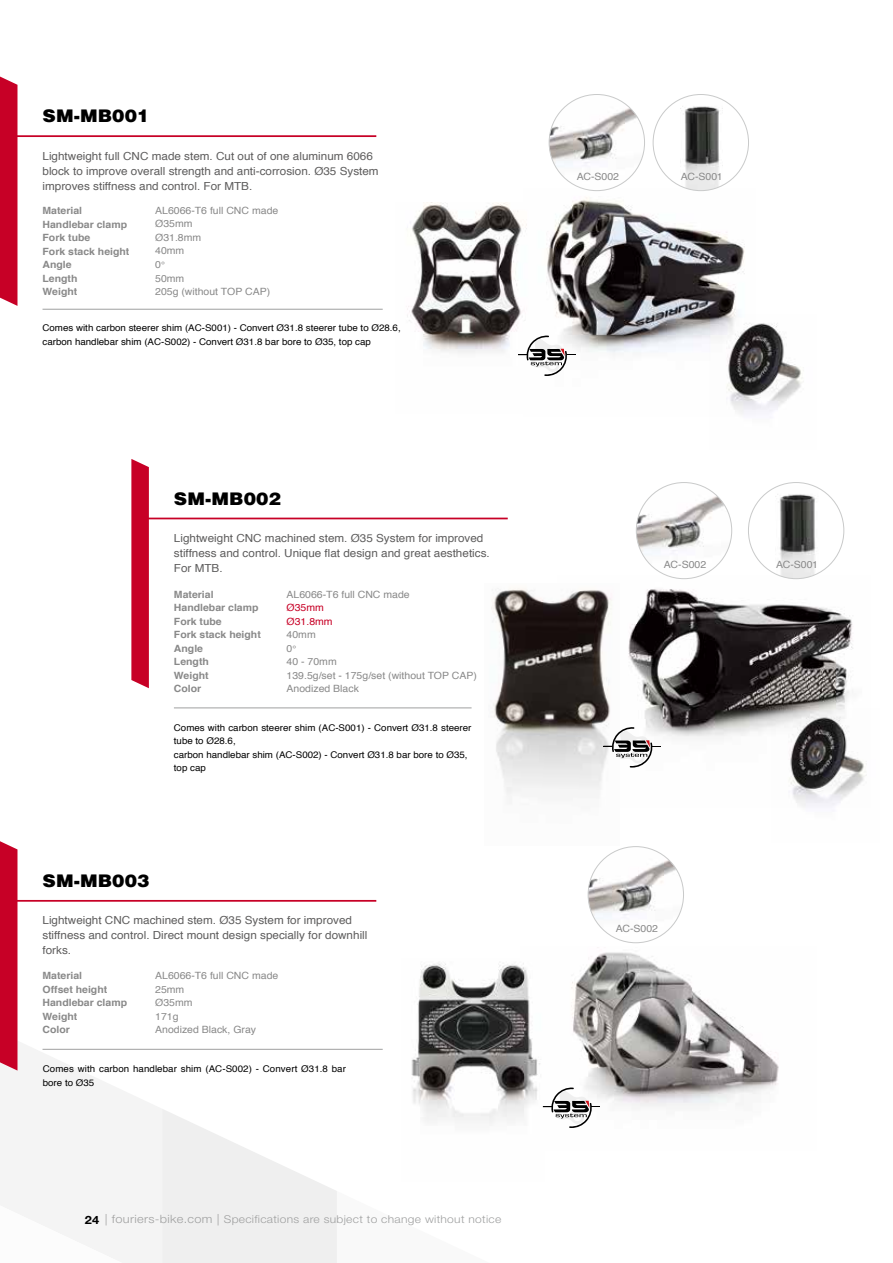
<style>
.page{position:relative;width:893px;height:1263px;background:#fff}
.page>*{position:absolute;margin:0;border:0;box-sizing:border-box;transform-origin:0 0}
.t1{font:900 17.85px "Helvetica";color:#000;scale:1.05 1}
.t2{font:11.1px/15px "Helvetica";color:#5e5d5d;scale:1.05 1}
.t3{font:300 10.8px "Helvetica Neue LT Std";letter-spacing:.025em;color:#9fa0a0;scale:1.11 1}
.t4{font:10.05px/13.5px "Helvetica";color:#898989;scale:1.05 1}
.t5{font:700 10.05px/13.5px "Helvetica";color:#898989;scale:1.05 1}
.t6{font:10.05px/13.5px "Helvetica";color:#c70026;scale:1.05 1}
.t7{font:9.3px/13.5px "Helvetica";color:#000;scale:1.05 1}
.s1{font-size:9.3px}
.s2{font-weight:700;font-size:11.55px;color:#000}
.s3{font-size:11.55px}
</style>
<div class="page">
<img style="left:628px;top:575px;width:225px;height:193px">
<img style="left:491px;top:588px;width:121px;height:207px">
<div style="left:14px;top:136px;width:362px;height:1px;border:1px solid #c70026"></div>
<svg style="left:131px;top:459px;width:18px;height:229px"></svg>
<div style="left:146px;top:518px;width:361px;height:1px;border:1px solid #c70026"></div>
<img style="left:547px;top:189px;width:198px;height:166px">
<img style="left:407px;top:203px;width:120px;height:150px">
<img style="left:709px;top:315px;width:95px;height:99px">
<img style="left:771px;top:708px;width:96px;height:99px">
<img style="left:571px;top:952px;width:208px;height:155px">
<img style="left:512px;top:963px;width:31px;height:158px">
<svg style="left:518px;top:335px;width:57px;height:41px"></svg>
<svg style="left:603px;top:727px;width:58px;height:40px"></svg>
<hr style="left:43px;top:309px;width:340px;height:1px;background:#9fa0a0">
<hr style="left:174px;top:708px;width:298px;height:1px;background:#9fa0a0">
<svg style="left:543px;top:1087px;width:57px;height:41px"></svg>
<img style="left:549px;top:94px;width:95px;height:97px;border-radius:48px">
<img style="left:636px;top:482px;width:96px;height:97px;border-radius:48px">
<img style="left:588px;top:847px;width:95px;height:96px;border-radius:48px">
<img style="left:680px;top:98px;width:43px;height:93px">
<img style="left:775px;top:486px;width:43px;height:93px">
<svg style="left:0;top:841px;width:512px;height:422px"></svg>
<div style="left:0;top:77px;width:17px;height:229px;background:#c70026"></div>
<h1 class="t1" style="left:43px;top:105px;width:104px">SM-MB001</h1>
<p class="t2" style="left:43px;top:148px;width:322px">Lightweight full CNC made stem. Cut out of one aluminum 6066 block to improve overall strength and anti-corrosion. Ø35 System improves stiffness and control. For MTB.</p>
<p class="t5" style="left:43px;top:204px;width:84px">Material<br>Handlebar clamp<br>Fork tube<br>Fork stack height<br>Angle<br>Length<br>Weight</p>
<p class="t4" style="left:155px;top:204px;width:119px">AL6066-T6 full CNC made<br>Ø35mm<br>Ø31.8mm<br>40mm<br>0<span class="s1">°<br></span>50mm<br>205g (without TOP CAP)</p>
<p class="t7" style="left:43px;top:321px;width:343px">Comes with carbon steerer shim (AC-S001) - Convert Ø31.8 steerer tube to Ø28.6, carbon handlebar shim (AC-S002) - Convert Ø31.8 bar bore to Ø35, top cap</p>
<h1 class="t1" style="left:174px;top:488px;width:104px">SM-MB002</h1>
<p class="t2" style="left:174px;top:531px;width:302px">Lightweight CNC machined stem. Ø35 System for improved stiffness and control. Unique flat design and great aesthetics.<br>For MTB.</p>
<p class="t5" style="left:174px;top:588px;width:84px">Material<br>Handlebar clamp<br>Fork tube<br>Fork stack height<br>Angle<br>Length<br>Weight<br>Color</p>
<p class="t4" style="left:287px;top:588px;width:119px">AL6066-T6 full CNC made</p>
<p class="t6" style="left:287px;top:601px;width:45px">Ø35mm<br>Ø31.8mm</p>
<p class="t4" style="left:287px;top:628px;width:183px">40mm<br>0<span class="s1">°<br></span>40 - 70mm<br>139.5g/set - 175g/set (without TOP CAP)<br>Anodized Black</p>
<p class="t7" style="left:174px;top:721px;width:285px">Comes with carbon steerer shim (AC-S001) - Convert Ø31.8 steerer tube to Ø28.6,<br>carbon handlebar shim (AC-S002) - Convert Ø31.8 bar bore to Ø35, top cap</p>
<h1 class="t1" style="left:43px;top:870px;width:104px">SM-MB003</h1>
<p class="t2" style="left:43px;top:913px;width:311px">Lightweight CNC machined stem. Ø35 System for improved stiffness and control. Direct mount design specially for downhill forks.</p>
<p class="t5" style="left:43px;top:969px;width:82px">Material<br>Offset height<br>Handlebar clamp<br>Weight<br>Color</p>
<p class="t4" style="left:155px;top:969px;width:119px">AL6066-T6 full CNC made<br>25mm<br>Ø35mm<br>171g<br>Anodized Black, Gray</p>
<p class="t7" style="left:43px;top:1062px;width:290px">Comes with carbon handlebar shim (AC-S002) - Convert Ø31.8 bar bore to Ø35</p>
<p class="t3" style="left:85px;top:1212px;width:377px"><span class="s2">24</span> <span class="s3">| fouriers-bike.com |</span> Specifications are subject to change without notice</p>
<p class="t4" style="left:577px;top:170px;width:42px">AC-S002</p>
<p class="t4" style="left:681px;top:170px;width:42px">AC-S001</p>
<p class="t4" style="left:664px;top:558px;width:42px">AC-S002</p>
<p class="t4" style="left:776px;top:558px;width:42px">AC-S001</p>
<p class="t4" style="left:616px;top:922px;width:42px">AC-S002</p>
</div>
